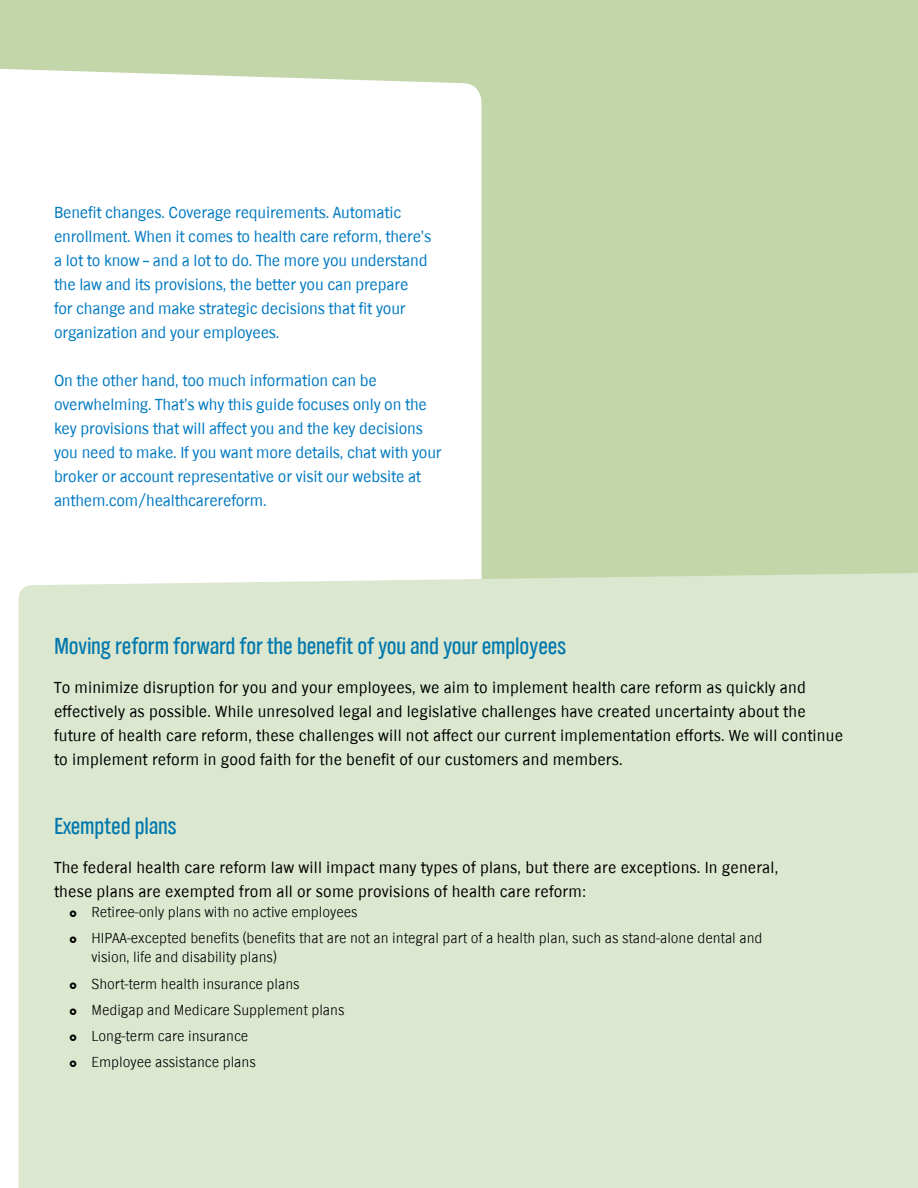
<style>
.page{position:relative;width:918px;height:1188px;background:#fff}
.page>*{position:absolute;margin:0;border:0;box-sizing:border-box;transform-origin:0 0}
.t1{font:24px "TV Nord Cond EF";letter-spacing:-.01em;color:#0078ae}
.t2{font:16.5px/24px "TV Nord EF";letter-spacing:-.01em;color:#007ac2}
.t3{font:16.5px/24px "TV Nord EF";letter-spacing:.01em;color:#000}
.t4{font:300 15px/26.2px "TV Nord EF";color:#000}
</style>
<div class="page">
<svg style="left:0;top:0;width:918px;height:565px;fill:#c3d6aa"></svg>
<div style="left:18px;top:565px;width:900px;height:623px;background:#dce7cf"></div>
<svg style="left:70px;top:910px;width:6px;height:7px"></svg>
<svg style="left:70px;top:936px;width:6px;height:7px"></svg>
<svg style="left:70px;top:982px;width:6px;height:7px"></svg>
<svg style="left:70px;top:1008px;width:6px;height:7px"></svg>
<svg style="left:70px;top:1035px;width:6px;height:6px"></svg>
<svg style="left:70px;top:1061px;width:6px;height:6px"></svg>
<p class="t2" style="left:54px;top:200px;width:379px">Benefit changes. Coverage requirements. Automatic enrollment. When it comes to health care reform, there’s a lot to know – and a lot to do. The more you understand the law and its provisions, the better you can prepare<br>for change and make strategic decisions that fit your organization and your employees.</p>
<p class="t2" style="left:54px;top:368px;width:389px">On the other hand, too much information can be overwhelming. That’s why this guide focuses only on the key provisions that will affect you and the key decisions you need to make. If you want more details, chat with your broker or account representative or visit our website at anthem.com/healthcarereform.</p>
<h1 class="t1" style="left:54px;top:633px;width:514px">Moving reform forward for the benefit of you and your employees</h1>
<p class="t3" style="left:54px;top:675px;width:791px">To minimize disruption for you and your employees, we aim to implement health care reform as quickly and effectively as possible. While unresolved legal and legislative challenges have created uncertainty about the future of health care reform, these challenges will not affect our current implementation efforts. We will continue to implement reform in good faith for the benefit of our customers and members.</p>
<h1 class="t1" style="left:54px;top:813px;width:124px">Exempted plans</h1>
<p class="t3" style="left:54px;top:856px;width:726px">The federal health care reform law will impact many types of plans, but there are exceptions. In general, these plans are exempted from all or some provisions of health care reform:</p>
<p class="t4" style="left:92px;top:898px;width:673px">Retiree-only plans with no active employees<br>HIPAA-excepted benefits (benefits that are not an integral part of a health plan, such as stand-alone dental and</p>
<p class="t4" style="left:92px;top:944px;width:255px">vision, life and disability plans)<br>Short-term health insurance plans<br>Medigap and Medicare Supplement plans<br>Long-term care insurance<br>Employee assistance plans</p>
</div>
